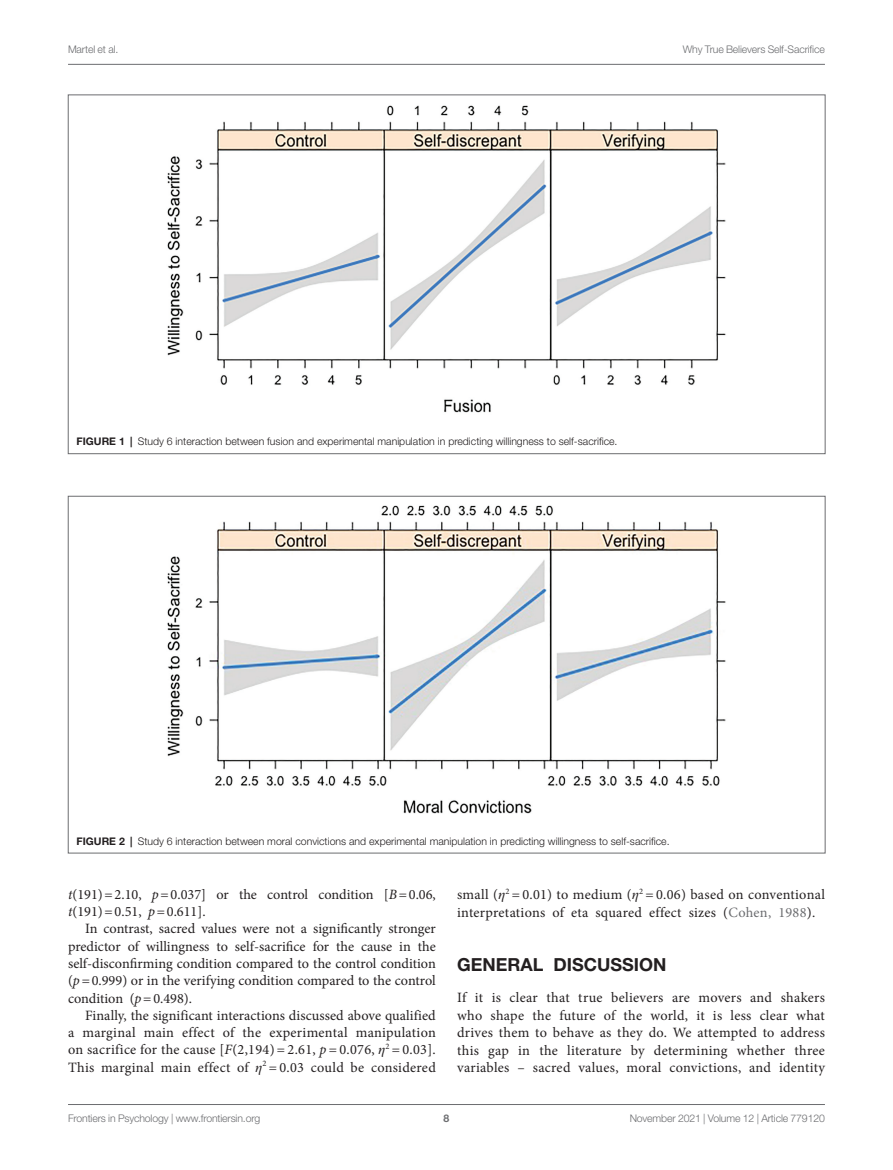
<style>
.page{position:relative;width:893px;height:1170px;background:#fff}
.page>*{position:absolute;margin:0;border:0;box-sizing:border-box;transform-origin:0 0}
.HEAD_1{font:700 18px "Helvetica Neue LT Std";color:#231f20}
.TEXT{font:14.25px/17.2px "Minion Pro";letter-spacing:.01em;color:#231f20}
.TEXT_FLUSH{font:14.25px/17.4px "Minion Pro";letter-spacing:.02em;color:#231f20;text-align:justify}
.FIG_LEG{font:300 10.5px "Helvetica Neue LT Std";color:#231f20}
.t1{font:300 10.5px "Helvetica Neue LT Std";letter-spacing:-.015em;color:#6c6d70}
.t2{font:700 10.5px "Helvetica Neue LT Std";color:#6c6d70}
.s1{font-weight:700}
.s2{font-style:italic}
.s3{font-family:"STIX General";font-style:italic}
.s4{color:#6c6d70}
</style>
<div class="page">
<hr style="left:68px;top:64px;width:757px;height:1px;background:#6c6d70">
<hr style="left:68px;top:1104px;width:757px;height:1px;background:#6c6d70">
<img style="left:167px;top:105px;width:559px;height:308px">
<img style="left:167px;top:505px;width:559px;height:309px">
<p class="t1" style="left:68px;top:42px;width:52px">Martel et al.</p>
<p class="t1" style="left:683px;top:42px;width:144px">Why True Believers Self-Sacrifice</p>
<p class="FIG_LEG" style="left:77px;top:435px;width:542px"><span class="s1">FIGURE 1 |</span> Study 6 interaction between fusion and experimental manipulation in predicting willingness to self-sacrifice.</p>
<p class="FIG_LEG" style="left:77px;top:834px;width:594px"><span class="s1">FIGURE 2 |</span> Study 6 interaction between moral convictions and experimental manipulation in predicting willingness to self-sacrifice.</p>
<p class="TEXT" style="left:68px;top:885px;width:369px"><span class="s2">t</span>(191)=2.10, <span class="s2">p</span>=0.037] or the control condition [<span class="s2">B</span>=0.06, <span class="s2">t</span>(191)=0.51, <span class="s2">p</span>=0.611].</p>
<p class="TEXT" style="left:68px;top:920px;width:369px;text-align:justify;text-indent:17px">In contrast, sacred values were not a significantly stronger predictor of willingness to self-sacrifice for the cause in the self-disconfirming condition compared to the control condition (<span class="s2">p</span>=0.999) or in the verifying condition compared to the control condition (<span class="s2">p</span>=0.498).</p>
<p class="TEXT" style="left:68px;top:1006px;width:369px;text-align:justify;text-indent:17px">Finally, the significant interactions discussed above qualified a marginal main effect of the experimental manipulation on sacrifice for the cause [<span class="s2">F</span>(2,194) = 2.61, <span class="s2">p</span> = 0.076, <span class="s3">η</span><sup>2</sup> = 0.03].<br>This marginal main effect of <span class="s3">η</span><sup>2</sup> = 0.03 could be considered</p>
<p class="TEXT" style="left:457px;top:886px;width:369px">small (<span class="s3">η</span><sup>2</sup> = 0.01) to medium (<span class="s3">η</span><sup>2</sup> = 0.06) based on conventional interpretations of eta squared effect sizes (<span class="s4">Cohen, 1988</span>).</p>
<p class="HEAD_1" style="left:457px;top:953px;width:211px">GENERAL DISCUSSION</p>
<p class="TEXT_FLUSH" style="left:457px;top:989px;width:369px">If it is clear that true believers are movers and shakers who shape the future of the world, it is less clear what drives them to behave as they do. We attempted to address this gap in the literature by determining whether three variables – sacred values, moral convictions, and identity</p>
<p class="t1" style="left:68px;top:1111px;width:194px">Frontiers in Psychology | www.frontiersin.org</p>
<p class="t2" style="left:444px;top:1111px;width:7px">8</p>
<p class="t1" style="left:630px;top:1111px;width:197px">November 2021 | Volume 12 | Article 779120</p>
</div>
